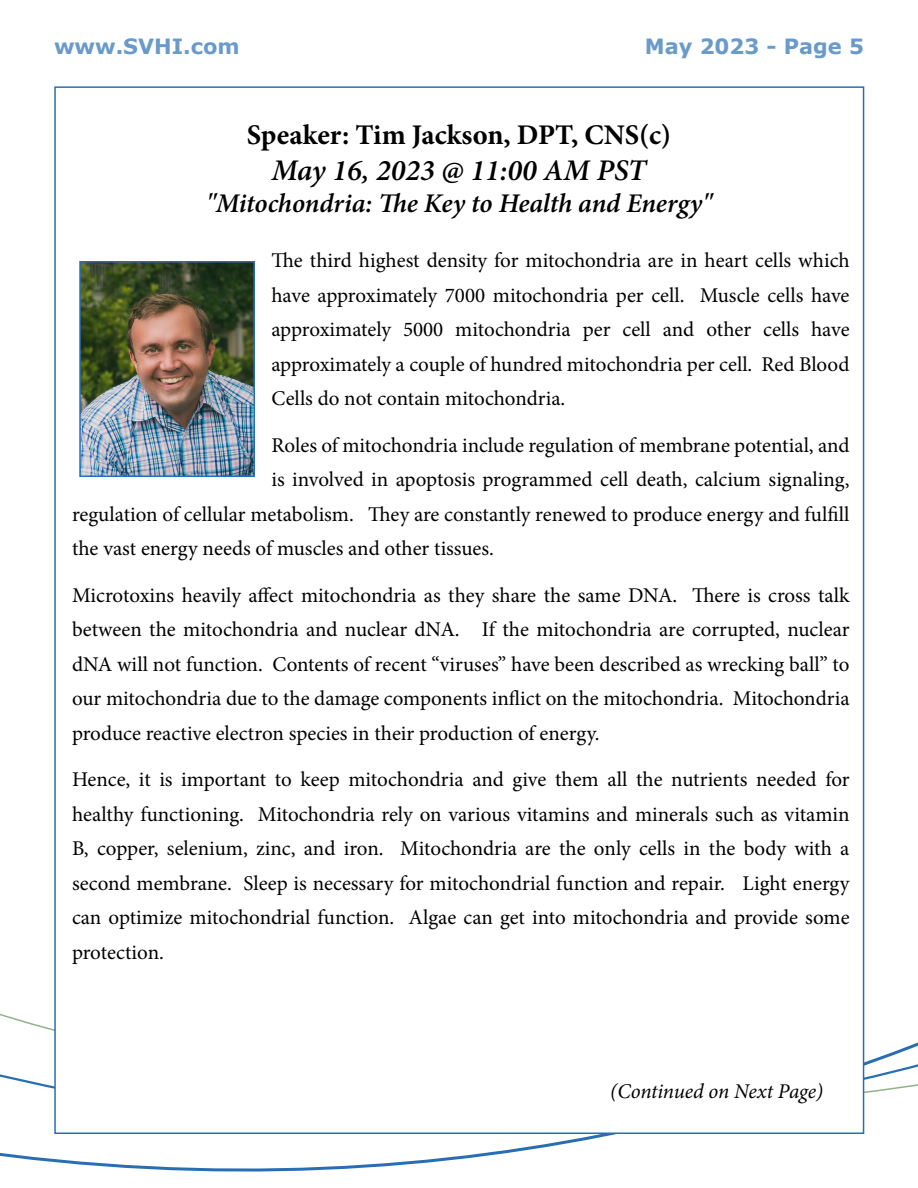
<style>
.page{position:relative;width:918px;height:1188px;background:#fff}
.page>*{position:absolute;margin:0;border:0;box-sizing:border-box;transform-origin:0 0}
.t1{font:italic 600 30px "Minion Pro";color:#000}
.t2{font:700 28.5px "Minion Pro";color:#000}
.t3{font:italic 600 27px "Minion Pro";letter-spacing:-.005em;color:#000}
.t4{font:21px/34.5px "Minion Pro";color:#000;text-align:justify}
.t5{font:700 21px "Verdana";color:#699aca}
.t6{font:italic 21px "Minion Pro";letter-spacing:-.01em;color:#000}
</style>
<div class="page">
<svg style="left:0;top:734px;width:918px;height:438px"></svg>
<div style="left:54px;top:86px;width:810px;height:1048px;background:#fff;border:2px solid #286eb3"></div>
<img style="left:82px;top:264px;width:170px;height:210px">
<div style="left:79px;top:261px;width:176px;height:216px;border:2px solid #286eb3"></div>
<p class="t5" style="left:54px;top:33px;width:187px">www.SVHI.com</p>
<p class="t5" style="left:645px;top:33px;width:221px">May 2023 - Page 5</p>
<h2 class="t2" style="left:247px;top:114px;width:426px">Speaker: Tim Jackson, DPT, CNS(c)</h2>
<h1 class="t1" style="left:272px;top:149px;width:376px">May 16, 2023 @ 11:00 AM PST</h1>
<p class="t3" style="left:206px;top:184px;width:508px">"Mitochondria: The Key to Health and Energy"</p>
<p class="t4" style="left:272px;top:243px;width:580px">The third highest density for mitochondria are in heart cells which have approximately 7000 mitochondria per cell. Muscle cells have approximately 5000 mitochondria per cell and other cells have approximately a couple of hundred mitochondria per cell. Red Blood Cells do not contain mitochondria.</p>
<p class="t4" style="left:272px;top:428px;width:580px">Roles of mitochondria include regulation of membrane potential, and</p>
<p class="t4" style="left:272px;top:462px;width:580px">is involved in apoptosis programmed cell death, calcium signaling,</p>
<p class="t4" style="left:72px;top:497px;width:779px">regulation of cellular metabolism. They are constantly renewed to produce energy and fulfill</p>
<p class="t4" style="left:72px;top:531px;width:424px">the vast energy needs of muscles and other tissues.</p>
<p class="t4" style="left:72px;top:578px;width:779px">Microtoxins heavily affect mitochondria as they share the same DNA. There is cross talk between the mitochondria and nuclear dNA. If the mitochondria are corrupted, nuclear dNA will not function. Contents of recent “viruses” have been described as wrecking ball” to our mitochondria due to the damage components inflict on the mitochondria. Mitochondria produce reactive electron species in their production of energy.</p>
<p class="t4" style="left:72px;top:762px;width:779px">Hence, it is important to keep mitochondria and give them all the nutrients needed for healthy functioning. Mitochondria rely on various vitamins and minerals such as vitamin B, copper, selenium, zinc, and iron. Mitochondria are the only cells in the body with a second membrane. Sleep is necessary for mitochondrial function and repair. Light energy can optimize mitochondrial function. Algae can get into mitochondria and provide some protection.</p>
<p class="t6" style="left:610px;top:1077px;width:215px">(Continued on Next Page)</p>
</div>
